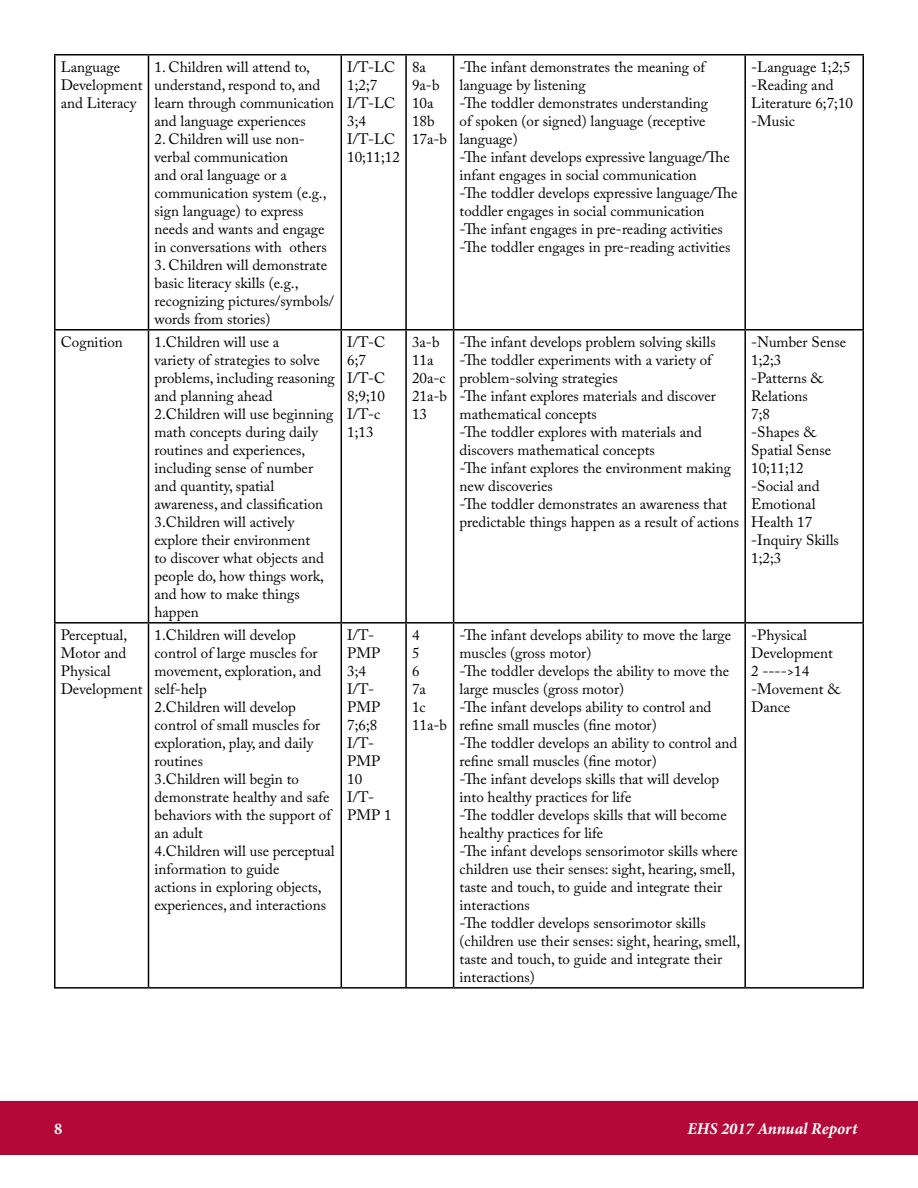
<style>
.page{position:relative;width:918px;height:1188px;background:#fff}
.page>*{position:absolute;margin:0;border:0;box-sizing:border-box;transform-origin:0 0}
.t1{font:italic 700 16.5px "Minion Pro";color:#fff}
.t2{font:700 16.5px "Minion Pro";color:#fff}
.t3{font:15px/18px "Adobe Caslon Pro";color:#000}
</style>
<div class="page">
<hr style="left:54px;top:54px;width:94px;height:2px;background:#000">
<hr style="left:54px;top:55px;width:2px;height:274px;background:#000">
<hr style="left:148px;top:54px;width:193px;height:2px;background:#000">
<hr style="left:148px;top:55px;width:1px;height:274px;background:#000">
<hr style="left:341px;top:54px;width:65px;height:2px;background:#000">
<hr style="left:341px;top:55px;width:1px;height:274px;background:#000">
<hr style="left:406px;top:54px;width:48px;height:2px;background:#000">
<hr style="left:405px;top:55px;width:2px;height:274px;background:#000">
<hr style="left:454px;top:54px;width:291px;height:2px;background:#000">
<hr style="left:453px;top:55px;width:1px;height:274px;background:#000">
<hr style="left:745px;top:54px;width:119px;height:2px;background:#000">
<hr style="left:744px;top:55px;width:2px;height:274px;background:#000">
<hr style="left:862px;top:55px;width:2px;height:274px;background:#000">
<hr style="left:54px;top:329px;width:94px;height:2px;background:#000">
<hr style="left:54px;top:331px;width:2px;height:291px;background:#000">
<hr style="left:148px;top:329px;width:193px;height:2px;background:#000">
<hr style="left:148px;top:331px;width:1px;height:291px;background:#000">
<hr style="left:341px;top:329px;width:65px;height:2px;background:#000">
<hr style="left:341px;top:331px;width:1px;height:291px;background:#000">
<hr style="left:406px;top:329px;width:48px;height:2px;background:#000">
<hr style="left:405px;top:331px;width:2px;height:291px;background:#000">
<hr style="left:454px;top:329px;width:291px;height:2px;background:#000">
<hr style="left:453px;top:331px;width:1px;height:291px;background:#000">
<hr style="left:745px;top:329px;width:119px;height:2px;background:#000">
<hr style="left:744px;top:331px;width:2px;height:291px;background:#000">
<hr style="left:862px;top:331px;width:2px;height:291px;background:#000">
<hr style="left:54px;top:622px;width:94px;height:2px;background:#000">
<hr style="left:54px;top:624px;width:2px;height:363px;background:#000">
<hr style="left:148px;top:622px;width:193px;height:2px;background:#000">
<hr style="left:148px;top:624px;width:1px;height:363px;background:#000">
<hr style="left:341px;top:622px;width:65px;height:2px;background:#000">
<hr style="left:341px;top:624px;width:1px;height:363px;background:#000">
<hr style="left:406px;top:622px;width:48px;height:2px;background:#000">
<hr style="left:405px;top:624px;width:2px;height:363px;background:#000">
<hr style="left:454px;top:622px;width:291px;height:2px;background:#000">
<hr style="left:453px;top:624px;width:1px;height:363px;background:#000">
<hr style="left:745px;top:622px;width:119px;height:2px;background:#000">
<hr style="left:744px;top:624px;width:2px;height:363px;background:#000">
<hr style="left:862px;top:624px;width:2px;height:363px;background:#000">
<hr style="left:54px;top:987px;width:94px;height:2px;background:#000">
<hr style="left:148px;top:987px;width:193px;height:2px;background:#000">
<hr style="left:341px;top:987px;width:65px;height:2px;background:#000">
<hr style="left:406px;top:987px;width:48px;height:2px;background:#000">
<hr style="left:454px;top:987px;width:291px;height:2px;background:#000">
<hr style="left:745px;top:987px;width:119px;height:2px;background:#000">
<div style="left:0;top:1101px;width:918px;height:54px;background:#b30838"></div>
<p class="t3" style="left:61px;top:58px;width:83px">Language<br>Development and Literacy</p>
<p class="t3" style="left:154px;top:58px;width:181px">1. Children will attend to, understand, respond to, and learn through communication and language experiences</p>
<p class="t3" style="left:154px;top:130px;width:174px">2. Children will use non&shy;verbal communication<br>and oral language or a communication system (e.g., sign language) to express needs and wants and engage in conversations with others</p>
<p class="t3" style="left:154px;top:256px;width:181px">3. Children will demonstrate basic literacy skills (e.g., recognizing pictures/symbols/ words from stories)</p>
<p class="t3" style="left:347px;top:58px;width:54px">I/T-LC<br>1;2;7<br>I/T-LC<br>3;4<br>I/T-LC<br>10;11;12</p>
<p class="t3" style="left:412px;top:58px;width:37px">8a<br>9a-b<br>10a<br>18b<br>17a-b</p>
<p class="t3" style="left:460px;top:58px;width:280px">-The infant demonstrates the meaning of language by listening<br>-The toddler demonstrates understanding<br>of spoken (or signed) language (receptive language)<br>-The infant develops expressive language/The infant engages in social communication<br>-The toddler develops expressive language/The toddler engages in social communication<br>-The infant engages in pre-reading activities -The toddler engages in pre-reading activities</p>
<p class="t3" style="left:751px;top:58px;width:103px">-Language 1;2;5 -Reading and<br>Literature 6;7;10 -Music</p>
<p class="t3" style="left:61px;top:333px;width:64px">Cognition</p>
<p class="t3" style="left:154px;top:333px;width:182px">1.Children will use a<br>variety of strategies to solve problems, including reasoning and planning ahead<br>2.Children will use beginning math concepts during daily routines and experiences, including sense of number and quantity, spatial awareness, and classification<br>3.Children will actively explore their environment<br>to discover what objects and people do, how things work, and how to make things happen</p>
<p class="t3" style="left:347px;top:333px;width:40px">I/T-C<br>6;7<br>I/T-C<br>8;9;10<br>I/T-c<br>1;13</p>
<p class="t3" style="left:412px;top:333px;width:37px">3a-b<br>11a<br>20a-c<br>21a-b<br>13</p>
<p class="t3" style="left:460px;top:333px;width:281px">-The infant develops problem solving skills -The toddler experiments with a variety of problem-solving strategies<br>-The infant explores materials and discover mathematical concepts<br>-The toddler explores with materials and discovers mathematical concepts<br>-The infant explores the environment making new discoveries<br>-The toddler demonstrates an awareness that predictable things happen as a result of actions</p>
<p class="t3" style="left:751px;top:333px;width:96px">-Number Sense<br>1;2;3<br>-Patterns &amp;<br>Relations<br>7;8<br>-Shapes &amp;<br>Spatial Sense<br>10;11;12 -Social and<br>Emotional<br>Health 17 -Inquiry Skills<br>1;2;3</p>
<p class="t3" style="left:61px;top:626px;width:83px">Perceptual,<br>Motor and<br>Physical<br>Development</p>
<p class="t3" style="left:154px;top:626px;width:182px">1.Children will develop control of large muscles for movement, exploration, and self-help<br>2.Children will develop control of small muscles for exploration, play, and daily routines<br>3.Children will begin to demonstrate healthy and safe behaviors with the support of an adult<br>4.Children will use perceptual information to guide<br>actions in exploring objects, experiences, and interactions</p>
<p class="t3" style="left:347px;top:626px;width:46px">I/T-<br>PMP<br>3;4<br>I/T-<br>PMP<br>7;6;8<br>I/T-<br>PMP<br>10<br>I/T-<br>PMP 1</p>
<p class="t3" style="left:412px;top:626px;width:37px">4<br>5<br>6<br>7a<br>1c<br>11a-b</p>
<p class="t3" style="left:460px;top:626px;width:282px">-The infant develops ability to move the large muscles (gross motor)<br>-The toddler develops the ability to move the large muscles (gross motor)<br>-The infant develops ability to control and refine small muscles (fine motor)<br>-The toddler develops an ability to control and refine small muscles (fine motor)<br>-The infant develops skills that will develop into healthy practices for life<br>-The toddler develops skills that will become healthy practices for life<br>-The infant develops sensorimotor skills where children use their senses: sight, hearing, smell, taste and touch, to guide and integrate their interactions<br>-The toddler develops sensorimotor skills (children use their senses: sight, hearing, smell, taste and touch, to guide and integrate their interactions)</p>
<p class="t3" style="left:751px;top:626px;width:90px">-Physical<br>Development<br>2 ----&gt;14 -Movement &amp;<br>Dance</p>
<p class="t2" style="left:54px;top:1117px;width:10px">8</p>
<p class="t1" style="left:687px;top:1117px;width:171px">EHS 2017 Annual Report</p>
</div>
